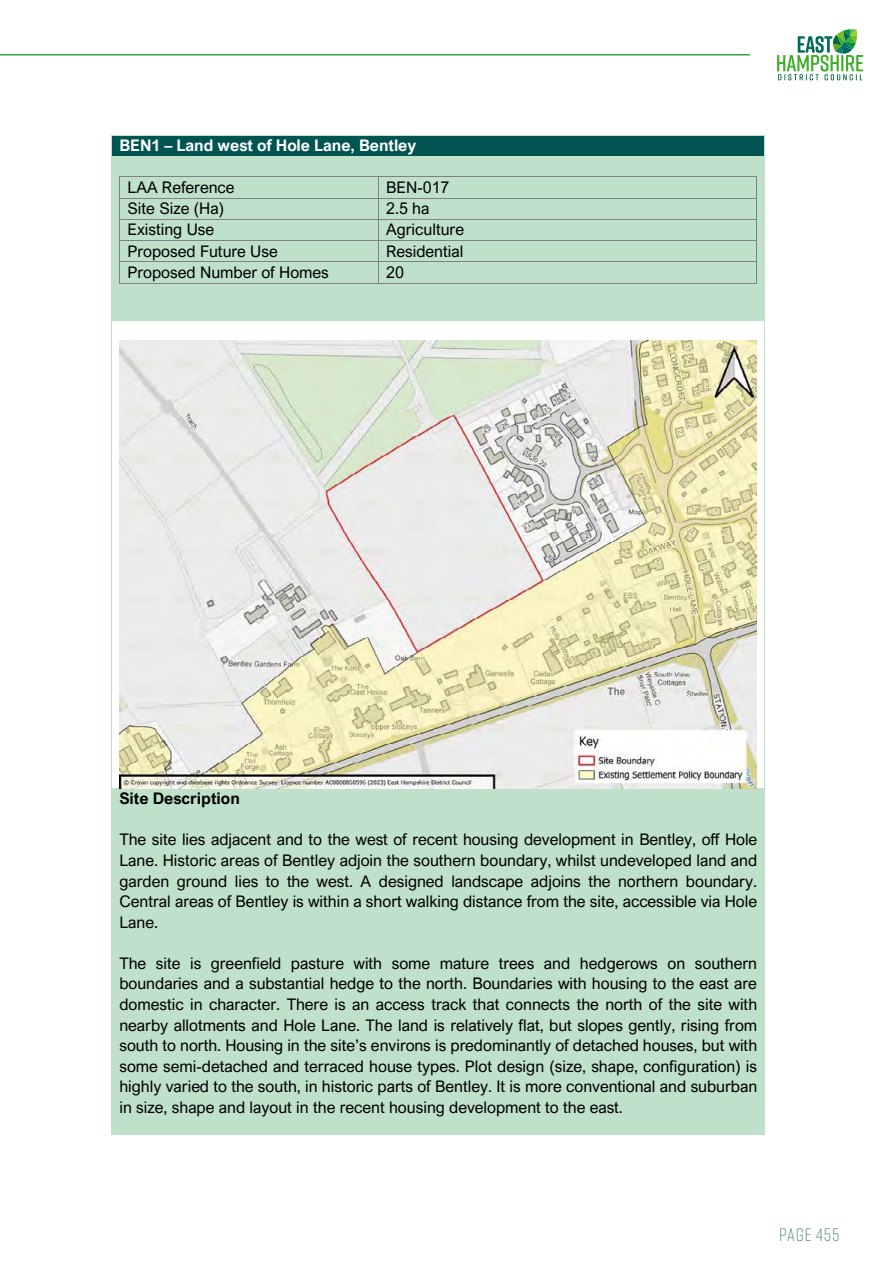
<style>
.page{position:relative;width:893px;height:1263px;background:#fff}
.page>*{position:absolute;margin:0;border:0;box-sizing:border-box;transform-origin:0 0}
.t1{font:300 18px "Rift Soft";letter-spacing:.045em;color:#4e8782}
.t2{font:16.05px/20.5px "Arial Nova";color:#000;text-align:justify}
.t3{font:700 16.05px "Arial Nova";color:#fff}
.t4{font:700 16.05px "Arial Nova";color:#000}
</style>
<div class="page">
<hr style="left:0;top:54px;width:750px;height:2px;background:#31a636">
<svg style="left:777px;top:29px;width:86px;height:51px"></svg>
<div style="left:112px;top:135px;width:652px;height:21px;background:#005552"></div>
<hr style="left:112px;top:135px;width:652px;height:1px;background:#bfe0c9">
<svg style="left:111px;top:135px;width:1px;height:21px"></svg>
<svg style="left:764px;top:135px;width:1px;height:21px"></svg>
<div style="left:112px;top:156px;width:652px;height:164px;background:#bfe0c9"></div>
<hr style="left:120px;top:176px;width:258px;height:1px;background:#808080">
<hr style="left:379px;top:176px;width:377px;height:1px;background:#808080">
<hr style="left:120px;top:198px;width:258px;height:1px;background:#808080">
<hr style="left:379px;top:198px;width:377px;height:1px;background:#808080">
<hr style="left:120px;top:219px;width:258px;height:1px;background:#808080">
<hr style="left:379px;top:219px;width:377px;height:1px;background:#808080">
<hr style="left:120px;top:240px;width:258px;height:1px;background:#808080">
<hr style="left:379px;top:240px;width:377px;height:1px;background:#808080">
<hr style="left:120px;top:262px;width:258px;height:1px;background:#808080">
<hr style="left:379px;top:262px;width:377px;height:1px;background:#808080">
<svg style="left:119px;top:176px;width:1px;height:108px"></svg>
<hr style="left:120px;top:283px;width:258px;height:1px;background:#808080">
<svg style="left:378px;top:176px;width:1px;height:108px"></svg>
<hr style="left:379px;top:283px;width:377px;height:1px;background:#808080">
<svg style="left:756px;top:176px;width:1px;height:108px"></svg>
<hr style="left:111px;top:156px;width:1px;height:164px;background:#bfe0c9">
<hr style="left:764px;top:156px;width:1px;height:164px;background:#bfe0c9">
<hr style="left:111px;top:320px;width:1px;height:469px;background:#bfe0c9">
<hr style="left:764px;top:320px;width:1px;height:469px;background:#bfe0c9">
<div style="left:112px;top:789px;width:652px;height:345px;background:#bfe0c9"></div>
<hr style="left:111px;top:789px;width:1px;height:345px;background:#bfe0c9">
<hr style="left:112px;top:1134px;width:652px;height:1px;background:#bfe0c9">
<hr style="left:764px;top:789px;width:1px;height:345px;background:#bfe0c9">
<img style="left:119px;top:341px;width:638px;height:448px">
<p class="t3" style="left:119px;top:136px;width:299px">BEN1 – Land west of Hole Lane, Bentley</p>
<p class="t2" style="left:128px;top:177px;width:109px">LAA Reference</p>
<p class="t2" style="left:386px;top:177px;width:65px">BEN-017</p>
<p class="t2" style="left:128px;top:198px;width:98px">Site Size (Ha)</p>
<p class="t2" style="left:386px;top:198px;width:45px">2.5 ha</p>
<p class="t2" style="left:128px;top:219px;width:88px">Existing Use</p>
<p class="t2" style="left:386px;top:219px;width:79px">Agriculture</p>
<p class="t2" style="left:128px;top:241px;width:152px">Proposed Future Use</p>
<p class="t2" style="left:386px;top:241px;width:79px">Residential</p>
<p class="t2" style="left:128px;top:262px;width:203px">Proposed Number of Homes</p>
<p class="t2" style="left:386px;top:262px;width:19px">20</p>
<p class="t4" style="left:119px;top:789px;width:122px">Site Description</p>
<p class="t2" style="left:119px;top:829px;width:639px">The site lies adjacent and to the west of recent housing development in Bentley, off Hole Lane. Historic areas of Bentley adjoin the southern boundary, whilst undeveloped land and garden ground lies to the west. A designed landscape adjoins the northern boundary.<br>Central areas of Bentley is within a short walking distance from the site, accessible via Hole Lane.</p>
<p class="t2" style="left:119px;top:953px;width:639px">The site is greenfield pasture with some mature trees and hedgerows on southern boundaries and a substantial hedge to the north. Boundaries with housing to the east are domestic in character. There is an access track that connects the north of the site with nearby allotments and Hole Lane. The land is relatively flat, but slopes gently, rising from south to north. Housing in the site’s environs is predominantly of detached houses, but with some semi-detached and terraced house types. Plot design (size, shape, configuration) is highly varied to the south, in historic parts of Bentley. It is more conventional and suburban in size, shape and layout in the recent housing development to the east.</p>
<p class="t1" style="left:779px;top:1222px;width:62px">Page 455</p>
</div>
